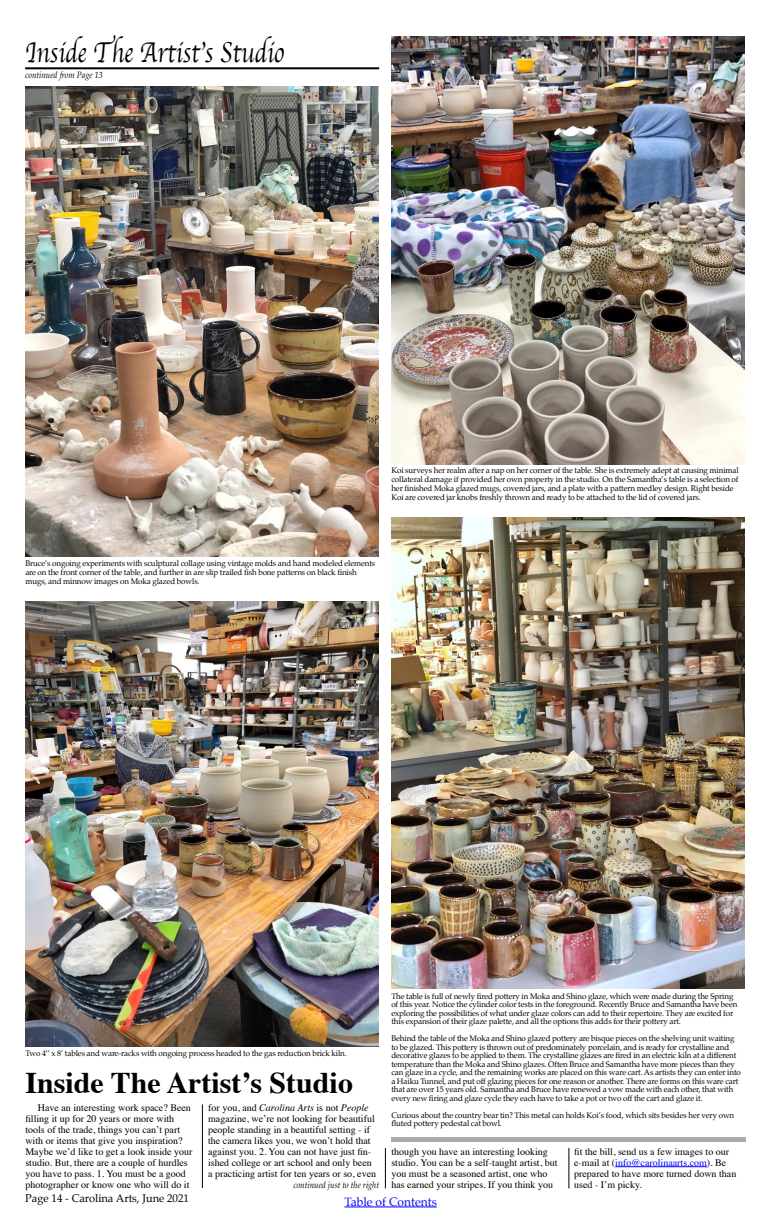
<style>
.page{position:relative;width:774px;height:1224px;background:#fff}
.page>*{position:absolute;margin:0;border:0;box-sizing:border-box;transform-origin:0 0}
.t1{font:30px "Apple Chancery";color:#000;scale:.8 1}
.t2{font:700 30px "Times";color:#000}
.t3{font:12px "Palatino";color:#00f}
.t4{font:11px "Palatino";color:#000}
.t5{font:10px/11px "Times";color:#000}
.t6{font:italic 9px "Palatino";color:#000;scale:.9 1}
.t7{font:8px/8.5px "Palatino";letter-spacing:-.015em;color:#000}
.s1{font-style:italic}
.s2{color:#00f}
.s3{font-family:"Palatino";font-style:italic;font-size:9px}
</style>
<div class="page">
<hr style="left:344px;top:1207px;width:93px;height:1px;background:#00f">
<img style="left:391px;top:518px;width:354px;height:471px">
<img style="left:25px;top:86px;width:353px;height:471px">
<img style="left:391px;top:36px;width:353px;height:428px">
<img style="left:25px;top:601px;width:353px;height:446px">
<hr style="left:25px;top:67px;width:354px;height:2px;background:#000">
<div style="left:391px;top:1137px;width:354px;height:5px;background:#a7a9ac"></div>
<hr style="left:202px;top:1104px;width:1px;height:84px;background:#000">
<hr style="left:385px;top:1148px;width:1px;height:40px;background:#000">
<hr style="left:615px;top:1166px;width:92px;height:1px;background:#00f">
<hr style="left:569px;top:1148px;width:1px;height:40px;background:#000">
<h1 class="t1" style="left:25px;top:29px;width:325px">Inside The Artist’s Studio</h1>
<p class="t6" style="left:25px;top:68px;width:88px">continued from Page 13</p>
<p class="t7" style="left:391px;top:466px;width:349px;line-height:9px">Koi surveys her realm after a nap on her corner of the table. She is extremely adept at causing minimal collateral damage if provided her own property in the studio. On the Samantha’s table is a selection of her finished Moka glazed mugs, covered jars, and a plate with a pattern medley design. Right beside Koi are covered jar knobs freshly thrown and ready to be attached to the lid of covered jars.</p>
<p class="t7" style="left:25px;top:558px;width:351px;line-height:9px">Bruce’s ongoing experiments with sculptural collage using vintage molds and hand modeled elements are on the front corner of the table, and further in are slip trailed fish bone patterns on black finish mugs, and minnow images on Moka glazed bowls.</p>
<p class="t7" style="left:391px;top:992px;width:348px">The table is full of newly fired pottery in Moka and Shino glaze, which were made during the Spring of this year. Notice the cylinder color tests in the foreground. Recently Bruce and Samantha have been exploring the possibilities of what under glaze colors can add to their repertoire. They are excited for this expansion of their glaze palette, and all the options this adds for their pottery art.</p>
<p class="t7" style="left:391px;top:1034px;width:351px">Behind the table of the Moka and Shino glazed pottery are bisque pieces on the shelving unit waiting to be glazed. This pottery is thrown out of predominately porcelain, and is ready for crystalline and decorative glazes to be applied to them. The crystalline glazes are fired in an electric kiln at a different temperature than the Moka and Shino glazes. Often Bruce and Samantha have more pieces than they can glaze in a cycle, and the remaining works are placed on this ware cart. As artists they can enter into a Haiku Tunnel, and put off glazing pieces for one reason or another. There are forms on this ware cart that are over 15 years old. Samantha and Bruce have renewed a vow made with each other, that with every new firing and glaze cycle they each have to take a pot or two off the cart and glaze it.</p>
<p class="t7" style="left:391px;top:1110px;width:344px">Curious about the country bear tin? This metal can holds Koi’s food, which sits besides her very own fluted pottery pedestal cat bowl.</p>
<p class="t7" style="left:25px;top:1049px;width:323px">Two 4’’ x 8’ tables and ware-racks with ongoing process headed to the gas reduction brick kiln.</p>
<h1 class="t2" style="left:25px;top:1055px;width:329px">Inside The Artist’s Studio</h1>
<p class="t5" style="left:25px;top:1101px;width:169px;text-indent:12px">Have an interesting work space? Been filling it up for 20 years or more with tools of the trade, things you can’t part with or items that give you inspiration?<br>Maybe we’d like to get a look inside your studio. But, there are a couple of hurdles you have to pass. 1. You must be a good photographer or know one who will do it</p>
<p class="t5" style="left:208px;top:1101px;width:170px">for you, and <span class="s1">Carolina Arts</span> is not <span class="s1">People </span>magazine, we’re not looking for beautiful people standing in a beautiful setting - if the camera likes you, we won’t hold that against you. 2. You can not have just fin&shy;ished college or art school and only been a practicing artist for ten years or so, even</p>
<p class="t5" style="left:574px;top:1145px;width:164px">fit the bill, send us a few images to our e-mail at (<span class="s2">info@carolinaarts.com</span>). Be prepared to have more turned down than used - I’m picky.</p>
<p class="t5" style="left:391px;top:1145px;width:158px">though you have an interesting looking</p>
<p class="t5" style="left:391px;top:1156px;width:168px">studio. You can be a self-taught artist, but</p>
<p class="t5" style="left:391px;top:1167px;width:158px">you must be a seasoned artist, one who</p>
<p class="t5" style="left:293px;top:1178px;width:261px"><span class="s3">continued just to the right</span> has earned your stripes. If you think you</p>
<h3 class="t4" style="left:25px;top:1189px;width:165px">Page 14 - Carolina Arts, June 2021</h3>
<h2 class="t3" style="left:344px;top:1192px;width:94px">Table of Contents</h2>
</div>
